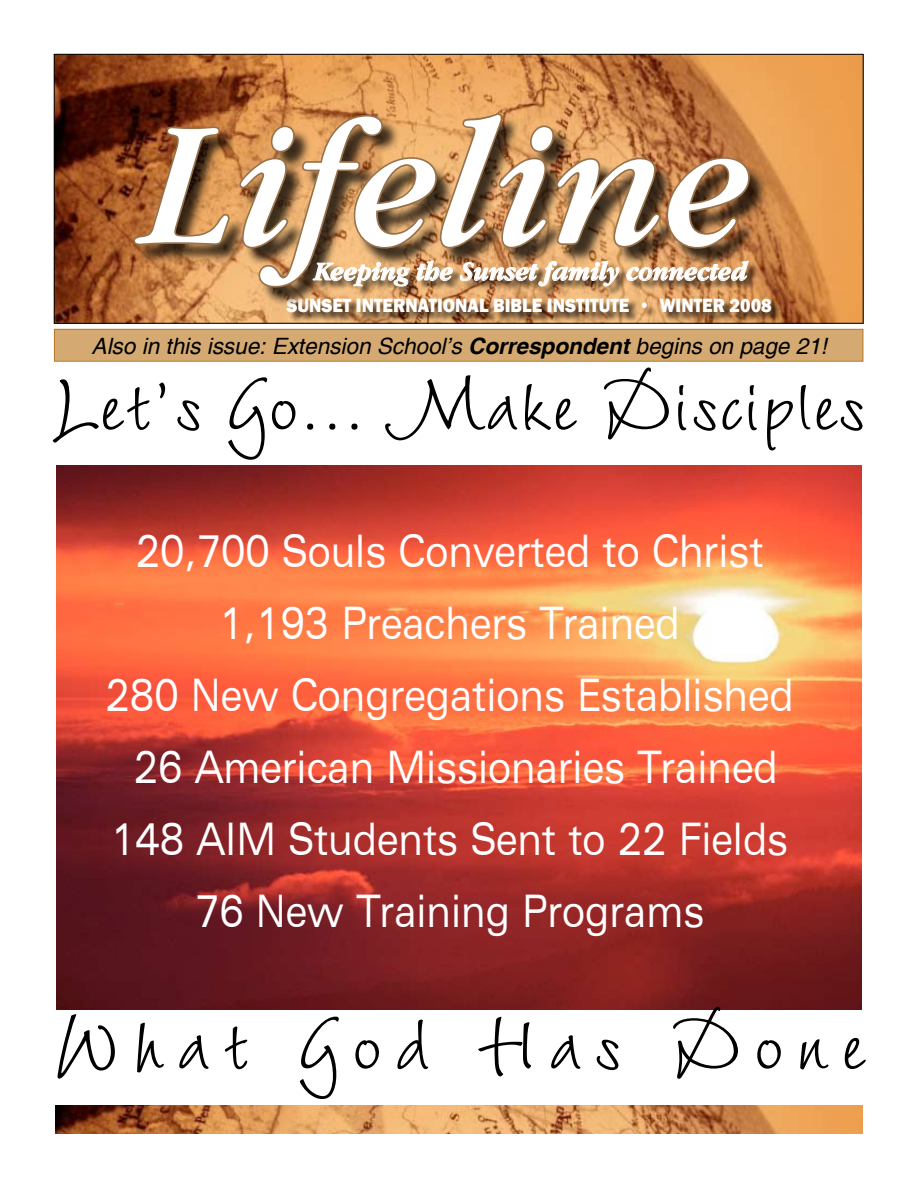
<style>
.page{position:relative;width:918px;height:1188px;background:#fff}
.page>*{position:absolute;margin:0;border:0;box-sizing:border-box;transform-origin:0 0}
.t1{font:italic 183px "Garamond IT Cby BT";color:#fff}
.t2{font:expanded 45px/72px "Zurich BT";color:#fff;text-align:center;scale:.75 1}
.t3{font:italic 700 27px "Garamond IT Cby BT";color:#fff;scale:.9 1}
.t4{font:italic 22.5px "Helvetica";color:#000}
.t5{font:800 19.8px "Franklin Gothic";color:#fff;scale:.91 1}
.s1{font-weight:700}
</style>
<div class="page">
<img style="left:57px;top:466px;width:805px;height:543px">
<div style="left:54px;top:329px;width:809px;height:32px;background:#d4aa72"></div>
<div style="left:54px;top:329px;width:809px;height:33px;border:1px solid #b77820"></div>
<img style="left:55px;top:1105px;width:807px;height:29px">
<img style="left:56px;top:56px;width:806px;height:266px">
<div style="left:287px;top:298px;width:496px;height:26px;background:#000;opacity:.75"></div>
<div style="left:135px;top:115px;width:635px;height:193px;background:#000;opacity:.75"></div>
<svg style="left:132px;top:124px;width:99px;height:124px;background:#945d32"></svg>
<div style="left:314px;top:262px;width:446px;height:36px;background:#000;opacity:.75"></div>
<svg style="left:237px;top:111px;width:515px;height:179px;background:#aa7d50"></svg>
<svg style="left:58px;top:1007px;width:808px;height:92px"></svg>
<svg style="left:53px;top:368px;width:810px;height:92px"></svg>
<h1 class="t1" style="left:146px;top:78px;width:607px">Lifeline</h1>
<p class="t3" style="left:315px;top:255px;width:483px">Keeping the Sunset family connected</p>
<p class="t5" style="left:287px;top:292px;width:535px">SUNSET INTERNATIONAL BIBLE INSTITUTE • WINTER 2008</p>
<p class="t4" style="left:92px;top:333px;width:737px">Also in this issue: Extension School’s <span class="s1">Correspondent</span> begins on page 21!</p>
<p class="t2" style="left:106px;top:515px;width:919px">20,700 Souls Converted to Christ<br>1,193 Preachers Trained<br>280 New Congregations Established<br>26 American Missionaries Trained<br>148 AIM Students Sent to 22 Fields<br>76 New Training Programs</p>
</div>
